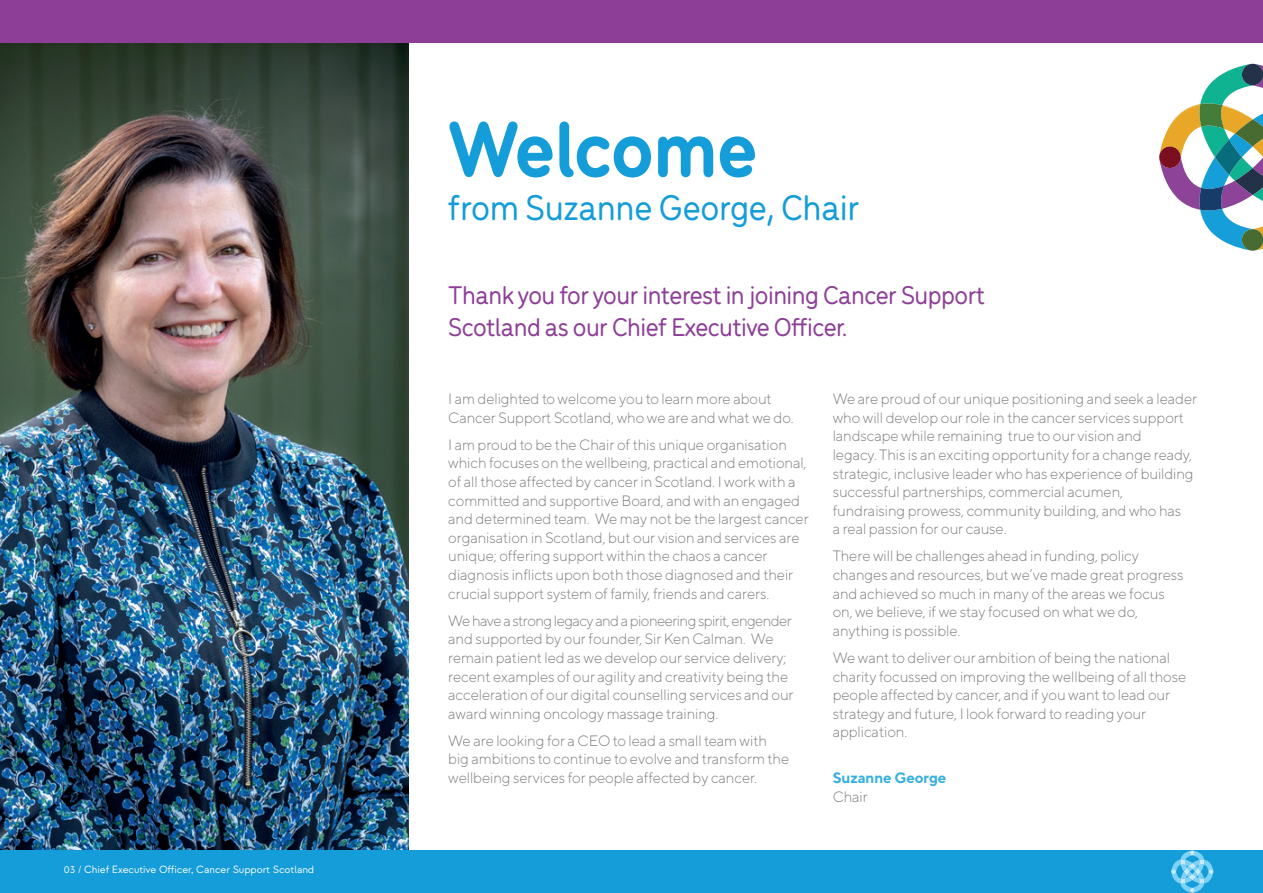
<style>
.page{position:relative;width:1263px;height:893px;background:#fff}
.page>*{position:absolute;margin:0;border:0;box-sizing:border-box;transform-origin:0 0}
.t1{font:700 82.5px "Menco";letter-spacing:-.01em;color:#159dd9}
.t2{font:500 37.5px "Menco";letter-spacing:-.01em;color:#159dd9}
.t3{font:500 27px/32.4px "Menco";letter-spacing:-.02em;color:#8d3f97}
.t4{font:300 15px/18.6px "TT Norms";letter-spacing:-.01em;color:#7f7f83}
.t5{font:700 15px "TT Norms";letter-spacing:-.01em;color:#37b0df}
.t6{font:10.5px "Strawford";letter-spacing:-.01em;color:#fff}
</style>
<div class="page">
<img style="left:0;top:43px;width:409px;height:807px">
<div style="left:0;top:850px;width:1263px;height:43px;background:#159dd9"></div>
<div style="left:0;top:0;width:1263px;height:43px;background:#8d3f97"></div>
<svg style="left:1171px;top:850px;width:42px;height:43px"></svg>
<svg style="left:1159px;top:64px;width:104px;height:187px"></svg>
<p class="t6" style="left:64px;top:863px;width:252px">03 / Chief Executive Officer, Cancer Support Scotland</p>
<h1 class="t1" style="left:448px;top:89px;width:311px">Welcome</h1>
<h2 class="t2" style="left:448px;top:181px;width:413px">from Suzanne George, Chair</h2>
<h3 class="t3" style="left:448px;top:277px;width:538px">Thank you for your interest in joining Cancer Support<br>Scotland as our Chief Executive Officer.</h3>
<p class="t4" style="left:448px;top:389px;width:347px">I am delighted to welcome you to learn more about<br>Cancer Support Scotland, who we are and what we do.</p>
<p class="t4" style="left:448px;top:435px;width:362px">I am proud to be the Chair of this unique organisation which focuses on the wellbeing, practical and emotional, of all those affected by cancer in Scotland. I work with a committed and supportive Board, and with an engaged and determined team. We may not be the largest cancer organisation in Scotland, but our vision and services are unique; offering support within the chaos a cancer diagnosis inflicts upon both those diagnosed and their crucial support system of family, friends and carers.</p>
<p class="t4" style="left:448px;top:611px;width:347px">We have a strong legacy and a pioneering spirit, engender and supported by our founder, Sir Ken Calman. We remain patient led as we develop our service delivery; recent examples of our agility and creativity being the acceleration of our digital counselling services and our award winning oncology massage training.</p>
<p class="t4" style="left:448px;top:731px;width:343px">We are looking for a CEO to lead a small team with big ambitions to continue to evolve and transform the wellbeing services for people affected by cancer.</p>
<p class="t4" style="left:833px;top:389px;width:366px">We are proud of our unique positioning and seek a leader who will develop our role in the cancer services support landscape while remaining true to our vision and<br>legacy. This is an exciting opportunity for a change ready, strategic, inclusive leader who has experience of building successful partnerships, commercial acumen, fundraising prowess, community building, and who has<br>a real passion for our cause.</p>
<p class="t4" style="left:833px;top:547px;width:352px">There will be challenges ahead in funding, policy changes and resources, but we’ve made great progress and achieved so much in many of the areas we focus on, we believe, if we stay focused on what we do, anything is possible.</p>
<p class="t4" style="left:833px;top:648px;width:355px">We want to deliver our ambition of being the national charity focussed on improving the wellbeing of all those people affected by cancer, and if you want to lead our strategy and future, I look forward to reading your application.</p>
<p class="t5" style="left:833px;top:768px;width:115px">Suzanne George</p>
<p class="t4" style="left:833px;top:787px;width:37px">Chair</p>
</div>
